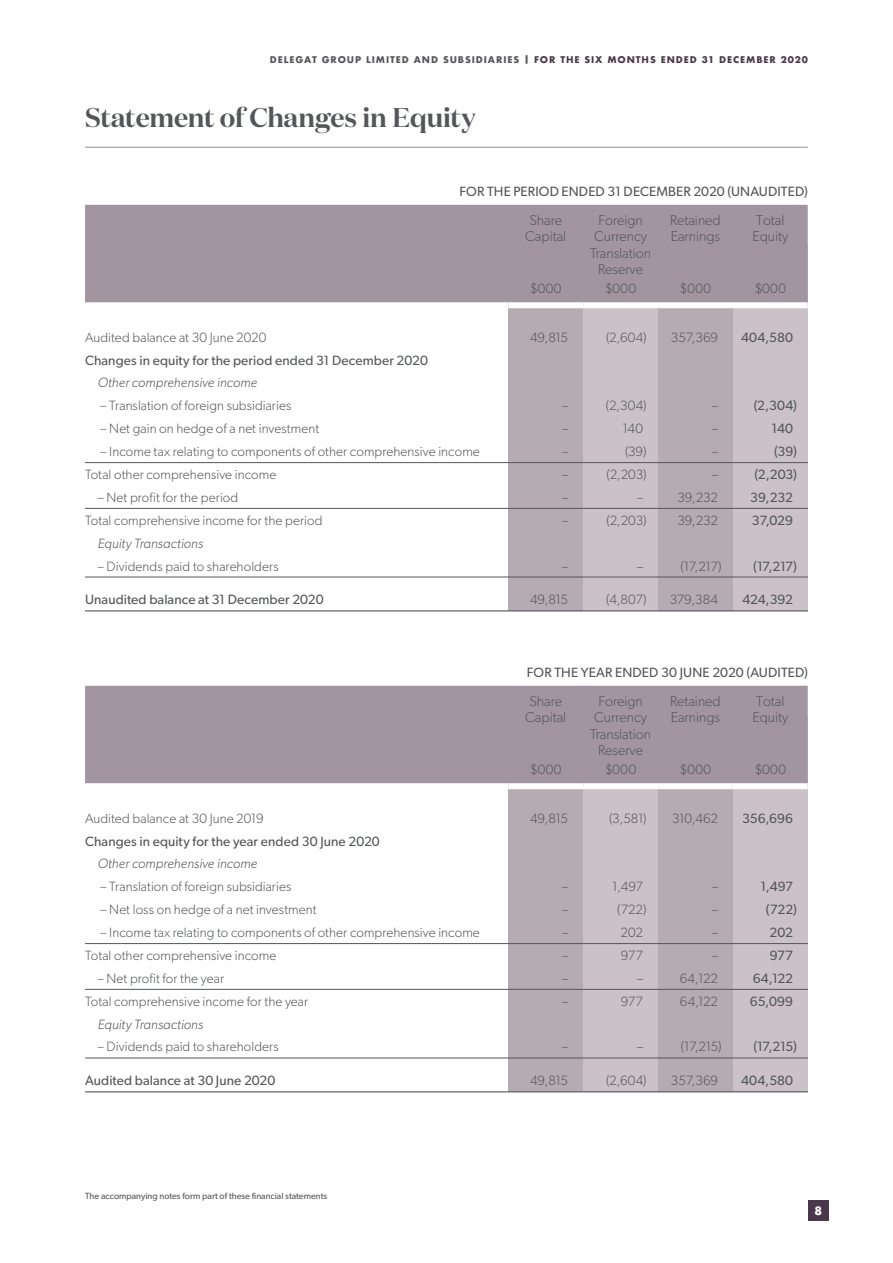
<style>
.page{position:relative;width:893px;height:1263px;background:#fff}
.page>*{position:absolute;margin:0;border:0;box-sizing:border-box;transform-origin:0 0}
.t1{font:600 27px "Domaine Display";letter-spacing:-.01em;color:#54565a}
.t2{font:300 14.25px/16.5px "Gibson";color:#54565a}
.t3{font:300 13.5px "Gibson";letter-spacing:.005em;color:#54565a}
.t4{font:13.5px "Gibson";letter-spacing:.01em;color:#54565a}
.t5{font:italic 300 13.5px "Gibson";letter-spacing:.005em;color:#54565a}
.t6{font:700 11.25px "Futura";color:#fff}
.t7{font:700 9px "Futura";letter-spacing:.1em;color:#54565a}
.t8{font:9px "Gibson";color:#54565a}
.s1{color:#4a374b}
</style>
<div class="page">
<hr style="left:85px;top:147px;width:723px;height:1px;background:#9d9fa2">
<div style="left:658px;top:244px;width:75px;height:367px;background:#b5abb2"></div>
<div style="left:508px;top:244px;width:75px;height:367px;background:#b5abb2"></div>
<div style="left:733px;top:244px;width:75px;height:367px;background:#cac2c8"></div>
<div style="left:583px;top:244px;width:75px;height:367px;background:#cac2c8"></div>
<hr style="left:85px;top:462px;width:723px;height:1px;background:#54565a">
<hr style="left:85px;top:508px;width:723px;height:1px;background:#54565a">
<hr style="left:85px;top:577px;width:723px;height:1px;background:#54565a">
<hr style="left:85px;top:610px;width:723px;height:1px;background:#54565a">
<div style="left:85px;top:205px;width:723px;height:97px;background:#a2959f"></div>
<div style="left:508px;top:302px;width:75px;height:6px;background:#fff"></div>
<div style="left:583px;top:302px;width:75px;height:6px;background:#fff"></div>
<div style="left:658px;top:302px;width:75px;height:6px;background:#fff"></div>
<div style="left:733px;top:302px;width:75px;height:6px;background:#fff"></div>
<div style="left:658px;top:716px;width:75px;height:376px;background:#b5abb2"></div>
<div style="left:508px;top:716px;width:75px;height:376px;background:#b5abb2"></div>
<div style="left:733px;top:716px;width:75px;height:376px;background:#cac2c8"></div>
<div style="left:583px;top:716px;width:75px;height:376px;background:#cac2c8"></div>
<hr style="left:85px;top:943px;width:723px;height:1px;background:#54565a">
<hr style="left:85px;top:989px;width:723px;height:1px;background:#54565a">
<hr style="left:85px;top:1058px;width:723px;height:1px;background:#54565a">
<hr style="left:85px;top:1091px;width:723px;height:1px;background:#54565a">
<div style="left:85px;top:686px;width:723px;height:97px;background:#a2959f"></div>
<div style="left:508px;top:783px;width:75px;height:6px;background:#fff"></div>
<div style="left:583px;top:783px;width:75px;height:6px;background:#fff"></div>
<div style="left:658px;top:783px;width:75px;height:6px;background:#fff"></div>
<div style="left:733px;top:783px;width:75px;height:6px;background:#fff"></div>
<div style="left:808px;top:1200px;width:20px;height:20px;background:#4a374b"></div>
<p class="t7" style="left:270px;top:53px;width:539px">DELEGAT GROUP LIMITED AND SUBSIDIARIES | <span class="s1">FOR THE SIX MONTHS ENDED 31 DECEMBER 2020</span></p>
<h1 class="t1" style="left:85px;top:101px;width:392px">Statement of Changes in Equity</h1>
<p class="t4" style="left:460px;top:183px;width:350px">FOR THE PERIOD ENDED 31 DECEMBER 2020 (UNAUDITED)</p>
<p class="t2" style="left:525px;top:211px;width:42px">Share<br>Capital</p>
<p class="t3" style="left:530px;top:281px;width:33px">$000</p>
<p class="t2" style="left:590px;top:211px;width:62px;text-align:center">Foreign<br>Currency<br>Translation<br>Reserve</p>
<p class="t3" style="left:605px;top:281px;width:33px">$000</p>
<p class="t2" style="left:670px;top:211px;width:52px">Retained<br>Earnings</p>
<p class="t3" style="left:680px;top:281px;width:33px">$000</p>
<p class="t2" style="left:752px;top:211px;width:37px">Total<br>Equity</p>
<p class="t3" style="left:755px;top:281px;width:33px">$000</p>
<p class="t3" style="left:85px;top:329px;width:183px">Audited balance at 30 June 2020</p>
<p class="t3" style="left:530px;top:329px;width:40px">49,815</p>
<p class="t3" style="left:606px;top:329px;width:42px">(2,604)</p>
<p class="t3" style="left:671px;top:329px;width:49px">357,369</p>
<p class="t4" style="left:741px;top:329px;width:53px">404,580</p>
<p class="t4" style="left:85px;top:352px;width:344px">Changes in equity for the period ended 31 December 2020</p>
<p class="t5" style="left:98px;top:375px;width:161px">Other comprehensive income</p>
<p class="t3" style="left:100px;top:397px;width:192px">– Translation of foreign subsidiaries</p>
<p class="t3" style="left:562px;top:397px;width:8px">–</p>
<p class="t3" style="left:606px;top:397px;width:42px">(2,304)</p>
<p class="t3" style="left:712px;top:397px;width:8px">–</p>
<p class="t4" style="left:754px;top:397px;width:45px">(2,304)</p>
<p class="t3" style="left:100px;top:420px;width:220px">– Net gain on hedge of a net investment</p>
<p class="t3" style="left:562px;top:420px;width:8px">–</p>
<p class="t3" style="left:622px;top:420px;width:22px">140</p>
<p class="t3" style="left:712px;top:420px;width:8px">–</p>
<p class="t4" style="left:772px;top:420px;width:23px">140</p>
<p class="t3" style="left:100px;top:443px;width:381px">– Income tax relating to components of other comprehensive income</p>
<p class="t3" style="left:562px;top:443px;width:8px">–</p>
<p class="t3" style="left:625px;top:443px;width:23px">(39)</p>
<p class="t3" style="left:712px;top:443px;width:8px">–</p>
<p class="t4" style="left:774px;top:443px;width:24px">(39)</p>
<p class="t3" style="left:85px;top:466px;width:193px">Total other comprehensive income</p>
<p class="t3" style="left:562px;top:466px;width:8px">–</p>
<p class="t3" style="left:607px;top:466px;width:41px">(2,203)</p>
<p class="t3" style="left:712px;top:466px;width:8px">–</p>
<p class="t4" style="left:754px;top:466px;width:44px">(2,203)</p>
<p class="t3" style="left:98px;top:489px;width:142px">– Net profit for the period</p>
<p class="t3" style="left:562px;top:489px;width:8px">–</p>
<p class="t3" style="left:637px;top:489px;width:8px">–</p>
<p class="t3" style="left:677px;top:489px;width:42px">39,232</p>
<p class="t4" style="left:750px;top:489px;width:44px">39,232</p>
<p class="t3" style="left:85px;top:512px;width:239px">Total comprehensive income for the period</p>
<p class="t3" style="left:562px;top:512px;width:8px">–</p>
<p class="t3" style="left:607px;top:512px;width:41px">(2,203)</p>
<p class="t3" style="left:677px;top:512px;width:42px">39,232</p>
<p class="t4" style="left:752px;top:512px;width:43px">37,029</p>
<p class="t5" style="left:98px;top:535px;width:107px">Equity Transactions</p>
<p class="t3" style="left:98px;top:558px;width:182px">– Dividends paid to shareholders</p>
<p class="t3" style="left:681px;top:558px;width:42px">(17,217)</p>
<p class="t4" style="left:753px;top:558px;width:45px">(17,217)</p>
<p class="t4" style="left:85px;top:591px;width:240px">Unaudited balance at 31 December 2020</p>
<p class="t3" style="left:530px;top:591px;width:40px">49,815</p>
<p class="t3" style="left:606px;top:591px;width:42px">(4,807)</p>
<p class="t3" style="left:670px;top:591px;width:50px">379,384</p>
<p class="t4" style="left:742px;top:591px;width:52px">424,392</p>
<p class="t4" style="left:527px;top:664px;width:283px">FOR THE YEAR ENDED 30 JUNE 2020 (AUDITED)</p>
<p class="t2" style="left:525px;top:692px;width:42px">Share<br>Capital</p>
<p class="t3" style="left:530px;top:761px;width:33px">$000</p>
<p class="t2" style="left:590px;top:692px;width:62px;text-align:center">Foreign<br>Currency<br>Translation<br>Reserve</p>
<p class="t3" style="left:605px;top:761px;width:33px">$000</p>
<p class="t2" style="left:670px;top:692px;width:52px">Retained<br>Earnings</p>
<p class="t3" style="left:680px;top:761px;width:33px">$000</p>
<p class="t2" style="left:752px;top:692px;width:37px">Total<br>Equity</p>
<p class="t3" style="left:755px;top:761px;width:33px">$000</p>
<p class="t3" style="left:85px;top:810px;width:180px">Audited balance at 30 June 2019</p>
<p class="t3" style="left:530px;top:810px;width:40px">49,815</p>
<p class="t3" style="left:609px;top:810px;width:39px">(3,581)</p>
<p class="t3" style="left:672px;top:810px;width:48px">310,462</p>
<p class="t4" style="left:742px;top:810px;width:52px">356,696</p>
<p class="t4" style="left:85px;top:833px;width:296px">Changes in equity for the year ended 30 June 2020</p>
<p class="t5" style="left:98px;top:855px;width:161px">Other comprehensive income</p>
<p class="t3" style="left:100px;top:878px;width:192px">– Translation of foreign subsidiaries</p>
<p class="t3" style="left:562px;top:878px;width:8px">–</p>
<p class="t3" style="left:612px;top:878px;width:32px">1,497</p>
<p class="t3" style="left:712px;top:878px;width:8px">–</p>
<p class="t4" style="left:760px;top:878px;width:34px">1,497</p>
<p class="t3" style="left:100px;top:901px;width:218px">– Net loss on hedge of a net investment</p>
<p class="t3" style="left:562px;top:901px;width:8px">–</p>
<p class="t3" style="left:617px;top:901px;width:31px">(722)</p>
<p class="t3" style="left:712px;top:901px;width:8px">–</p>
<p class="t4" style="left:766px;top:901px;width:32px">(722)</p>
<p class="t3" style="left:100px;top:924px;width:381px">– Income tax relating to components of other comprehensive income</p>
<p class="t3" style="left:562px;top:924px;width:8px">–</p>
<p class="t3" style="left:620px;top:924px;width:24px">202</p>
<p class="t3" style="left:712px;top:924px;width:8px">–</p>
<p class="t4" style="left:770px;top:924px;width:25px">202</p>
<p class="t3" style="left:85px;top:947px;width:193px">Total other comprehensive income</p>
<p class="t3" style="left:562px;top:947px;width:8px">–</p>
<p class="t3" style="left:621px;top:947px;width:24px">977</p>
<p class="t3" style="left:712px;top:947px;width:8px">–</p>
<p class="t4" style="left:770px;top:947px;width:25px">977</p>
<p class="t3" style="left:98px;top:970px;width:128px">– Net profit for the year</p>
<p class="t3" style="left:562px;top:970px;width:8px">–</p>
<p class="t3" style="left:637px;top:970px;width:8px">–</p>
<p class="t3" style="left:680px;top:970px;width:40px">64,122</p>
<p class="t4" style="left:753px;top:970px;width:42px">64,122</p>
<p class="t3" style="left:85px;top:993px;width:225px">Total comprehensive income for the year</p>
<p class="t3" style="left:562px;top:993px;width:8px">–</p>
<p class="t3" style="left:621px;top:993px;width:24px">977</p>
<p class="t3" style="left:680px;top:993px;width:40px">64,122</p>
<p class="t4" style="left:750px;top:993px;width:45px">65,099</p>
<p class="t5" style="left:98px;top:1016px;width:107px">Equity Transactions</p>
<p class="t3" style="left:98px;top:1039px;width:182px">– Dividends paid to shareholders</p>
<p class="t3" style="left:562px;top:1039px;width:8px">–</p>
<p class="t3" style="left:637px;top:1039px;width:8px">–</p>
<p class="t3" style="left:681px;top:1039px;width:42px">(17,215)</p>
<p class="t4" style="left:753px;top:1039px;width:45px">(17,215)</p>
<p class="t4" style="left:85px;top:1072px;width:192px">Audited balance at 30 June 2020</p>
<p class="t3" style="left:530px;top:1072px;width:40px">49,815</p>
<p class="t3" style="left:606px;top:1072px;width:42px">(2,604)</p>
<p class="t3" style="left:671px;top:1072px;width:49px">357,369</p>
<p class="t4" style="left:741px;top:1072px;width:53px">404,580</p>
<p class="t8" style="left:85px;top:1191px;width:244px">The accompanying notes form part of these financial statements</p>
<p class="t6" style="left:814px;top:1202px;width:9px">8</p>
</div>
